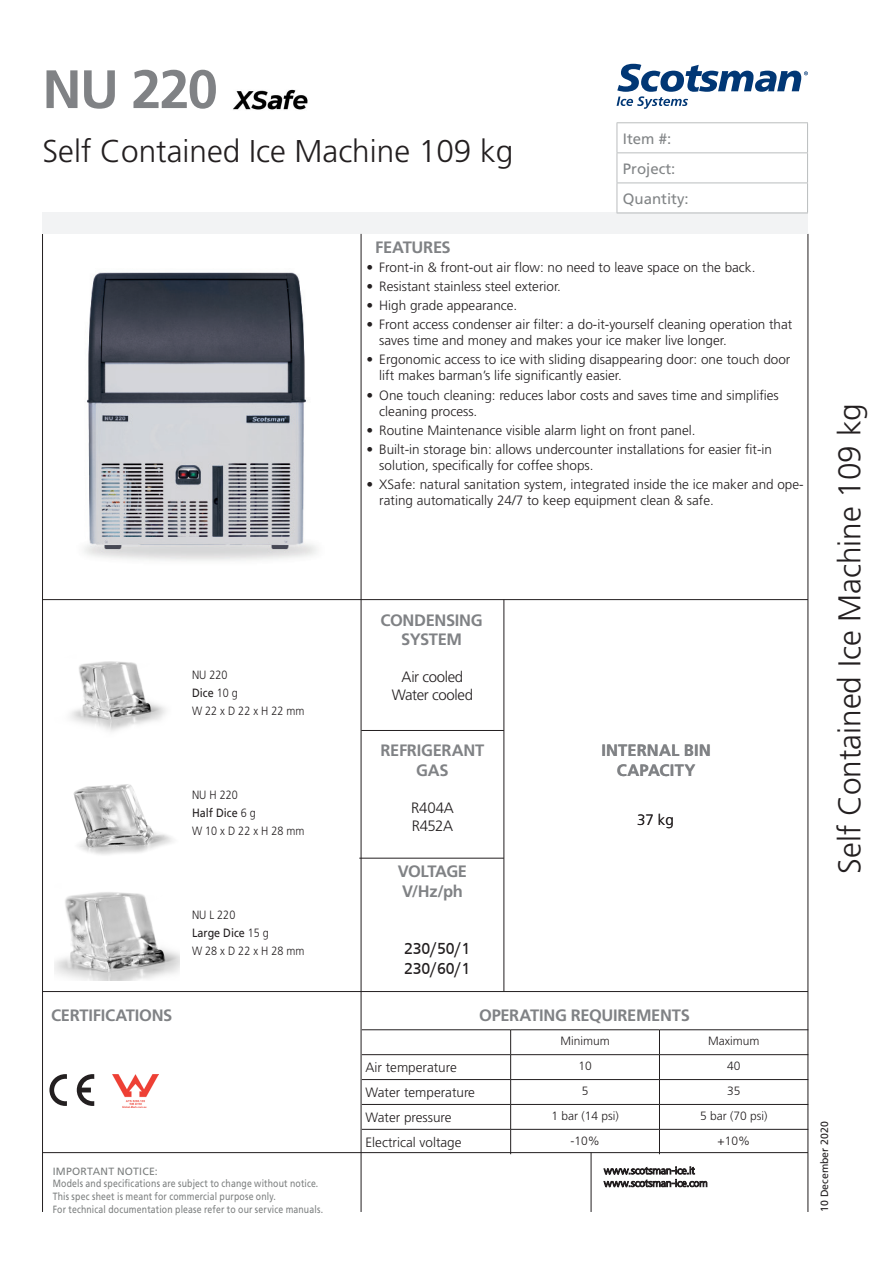
<style>
.page{position:relative;width:893px;height:1263px;background:#fff}
.page>*{position:absolute;margin:0;border:0;box-sizing:border-box;transform-origin:0 0}
.Note_fondo_pagina{font:700 54px "Frutiger";color:#808285}
.Sottotitolo{font:300 31.5px "Frutiger";color:#231f20}
.Note_fondo_pagina-2{font:700 16.5px/19.8px "Frutiger";letter-spacing:-.02em;color:#808285;text-align:center}
.Note_fondo_pagina-3{font:700 16.5px "Frutiger";letter-spacing:.01em;color:#808285}
.Note_fondo_pagina-4{font:16.5px/19.8px "Frutiger";letter-spacing:-.01em;color:#231f20}
.Note_fondo_pagina-5{font:300 15px/18px "Frutiger";letter-spacing:-.02em;color:#231f20}
.t1{font:15px/30px "Frutiger";color:#818486}
.t2{font:300 13.5px/16.2px "Frutiger";color:#231f20}
.t3{font:300 12px "Frutiger";color:#231f20;scale:.9 1}
.t4{font:300 12px "Frutiger";color:#231f20}
.t5{font:12px "Frutiger";color:#231f20;scale:.9 1}
.t6{font:10.5px/12.6px "Frutiger";letter-spacing:.02em;color:#7c7f7f}
.t7{font:10.5px "Frutiger";color:#231f20}
.s1{font-weight:300}
</style>
<div class="page">
<hr style="left:42px;top:234px;width:1px;height:978px;background:#231f20">
<hr style="left:808px;top:234px;width:1px;height:978px;background:#231f20">
<svg style="left:617px;top:64px;width:191px;height:45px"></svg>
<div style="left:43px;top:213px;width:765px;height:21px;background:#f2f3f4"></div>
<hr style="left:43px;top:599px;width:765px;height:1px;background:#231f20">
<hr style="left:361px;top:730px;width:143px;height:1px;background:#231f20">
<hr style="left:359px;top:858px;width:145px;height:1px;background:#231f20">
<hr style="left:504px;top:600px;width:1px;height:391px;background:#231f20">
<hr style="left:43px;top:991px;width:765px;height:1px;background:#231f20">
<hr style="left:591px;top:1152px;width:1px;height:60px;background:#231f20">
<svg style="left:603px;top:1166px;width:104px;height:21px"></svg>
<hr style="left:43px;top:1152px;width:765px;height:1px;background:#231f20">
<hr style="left:617px;top:122px;width:191px;height:1px;background:#babdbe">
<svg style="left:617px;top:123px;width:1px;height:29px"></svg>
<svg style="left:807px;top:123px;width:1px;height:29px"></svg>
<hr style="left:617px;top:152px;width:191px;height:1px;background:#babdbe">
<hr style="left:617px;top:153px;width:1px;height:30px;background:#babdbe">
<hr style="left:807px;top:153px;width:1px;height:30px;background:#babdbe">
<hr style="left:617px;top:183px;width:191px;height:1px;background:#babdbe">
<hr style="left:617px;top:183px;width:1px;height:30px;background:#babdbe">
<hr style="left:807px;top:183px;width:1px;height:30px;background:#babdbe">
<hr style="left:617px;top:213px;width:191px;height:1px;background:#babdbe">
<hr style="left:361px;top:234px;width:1px;height:978px;background:#231f20">
<img style="left:84px;top:272px;width:233px;height:289px">
<hr style="left:362px;top:1079px;width:149px;height:1px;background:#231f20">
<hr style="left:362px;top:1104px;width:149px;height:1px;background:#231f20">
<hr style="left:362px;top:1129px;width:149px;height:1px;background:#231f20">
<hr style="left:511px;top:1079px;width:148px;height:1px;background:#231f20">
<hr style="left:659px;top:1079px;width:149px;height:1px;background:#231f20">
<hr style="left:511px;top:1104px;width:148px;height:1px;background:#231f20">
<hr style="left:659px;top:1104px;width:149px;height:1px;background:#231f20">
<hr style="left:511px;top:1129px;width:148px;height:1px;background:#231f20">
<hr style="left:659px;top:1129px;width:149px;height:1px;background:#231f20">
<svg style="left:510px;top:1030px;width:1px;height:124px"></svg>
<svg style="left:659px;top:1030px;width:1px;height:124px"></svg>
<hr style="left:362px;top:1054px;width:149px;height:1px;background:#231f20">
<hr style="left:511px;top:1054px;width:148px;height:1px;background:#231f20">
<hr style="left:659px;top:1054px;width:149px;height:1px;background:#231f20">
<hr style="left:362px;top:1029px;width:149px;height:1px;background:#231f20">
<hr style="left:511px;top:1029px;width:148px;height:1px;background:#231f20">
<hr style="left:659px;top:1029px;width:149px;height:1px;background:#231f20">
<svg style="left:77px;top:1074px;width:17px;height:32px"></svg>
<svg style="left:49px;top:1074px;width:18px;height:32px"></svg>
<img style="left:112px;top:1074px;width:47px;height:34px">
<img style="left:70px;top:661px;width:96px;height:71px">
<img style="left:73px;top:784px;width:100px;height:71px">
<img style="left:54px;top:892px;width:125px;height:89px">
<img style="left:233px;top:89px;width:75px;height:21px">
<p class="Note_fondo_pagina" style="left:43px;top:58px;width:177px">NU 220</p>
<p class="Sottotitolo" style="left:43px;top:133px;width:472px">Self Contained Ice Machine 109 kg</p>
<p class="Note_fondo_pagina-2" style="left:375px;top:237px;width:77px">FEATURES</p>
<p class="t1" style="left:623px;top:123px;width:67px">Item #:<br>Project:<br>Quantity:</p>
<p class="t2" style="left:367px;top:259px;width:390px">• Front-in &amp; front-out air flow: no need to leave space on the back.</p>
<p class="t2" style="left:367px;top:278px;width:196px">• Resistant stainless steel exterior.</p>
<p class="t2" style="left:367px;top:297px;width:152px">• High grade appearance.</p>
<p class="t2" style="left:379px;top:316px;width:415px;text-indent:-13px">• Front access condenser air filter: a do-it-yourself cleaning operation that saves time and money and makes your ice maker live longer.</p>
<p class="t2" style="left:379px;top:351px;width:413px;text-indent:-13px">• Ergonomic access to ice with sliding disappearing door: one touch door lift makes barman’s life significantly easier.</p>
<p class="t2" style="left:379px;top:387px;width:401px;text-indent:-13px">• One touch cleaning: reduces labor costs and saves time and simplifies cleaning process.</p>
<p class="t2" style="left:367px;top:422px;width:331px">• Routine Maintenance visible alarm light on front panel.</p>
<p class="t2" style="left:379px;top:441px;width:394px;text-indent:-13px">• Built-in storage bin: allows undercounter installations for easier fit-in solution, specifically for coffee shops.</p>
<p class="t2" style="left:379px;top:476px;width:426px;text-indent:-13px">• XSafe: natural sanitation system, integrated inside the ice maker and ope&shy;rating automatically 24/7 to keep equipment clean &amp; safe.</p>
<p class="t3" style="left:192px;top:668px;width:41px">NU 220</p>
<p class="t5" style="left:192px;top:685px;width:52px">Dice <span class="s1">10 g</span></p>
<p class="t3" style="left:192px;top:704px;width:126px">W 22 x D 22 x H 22 mm</p>
<p class="t3" style="left:192px;top:788px;width:52px">NU H 220</p>
<p class="t5" style="left:192px;top:805px;width:72px">Half Dice <span class="s1">6 g</span></p>
<p class="t3" style="left:192px;top:824px;width:126px">W 10 x D 22 x H 28 mm</p>
<p class="t3" style="left:192px;top:908px;width:50px">NU L 220</p>
<p class="t5" style="left:192px;top:925px;width:87px">Large Dice <span class="s1">15 g</span></p>
<p class="t3" style="left:192px;top:944px;width:126px">W 28 x D 22 x H 28 mm</p>
<p class="Note_fondo_pagina-2" style="left:51px;top:1005px;width:123px">CERTIFICATIONS</p>
<p class="t6" style="left:53px;top:1165px;width:272px">IMPORTANT NOTICE:<br>Models and specifications are subject to change without notice.<br>This spec sheet is meant for commercial purpose only.<br>For technical documentation please refer to our service manuals.</p>
<p class="Note_fondo_pagina-2" style="left:380px;top:610px;width:104px">CONDENSING<br>SYSTEM</p>
<p class="Note_fondo_pagina-5" style="left:402px;top:668px;width:63px">Air cooled</p>
<p class="Note_fondo_pagina-5" style="left:392px;top:686px;width:83px">Water cooled</p>
<p class="Note_fondo_pagina-2" style="left:381px;top:741px;width:105px">REFRIGERANT<br>GAS</p>
<p class="Note_fondo_pagina-5" style="left:411px;top:799px;width:44px">R404A<br>R452A</p>
<p class="Note_fondo_pagina-2" style="left:398px;top:861px;width:71px;text-align:left">VOLTAGE<br>V/Hz/ph</p>
<p class="Note_fondo_pagina-4" style="left:404px;top:938px;width:68px">230/50/1<br>230/60/1</p>
<p class="Note_fondo_pagina-3" style="left:601px;top:741px;width:111px">INTERNAL BIN</p>
<p class="Note_fondo_pagina-3" style="left:617px;top:761px;width:80px">CAPACITY</p>
<p class="Note_fondo_pagina-5" style="left:637px;top:810px;width:38px">37 kg</p>
<p class="Note_fondo_pagina-2" style="left:479px;top:1005px;width:212px">OPERATING REQUIREMENTS</p>
<p class="t4" style="left:560px;top:1034px;width:51px">Minimum</p>
<p class="t4" style="left:708px;top:1034px;width:53px">Maximum</p>
<p class="t2" style="left:366px;top:1059px;width:93px">Air temperature</p>
<p class="t4" style="left:578px;top:1059px;width:15px">10</p>
<p class="t4" style="left:727px;top:1059px;width:15px">40</p>
<p class="t2" style="left:366px;top:1084px;width:111px">Water temperature</p>
<p class="t4" style="left:582px;top:1084px;width:8px">5</p>
<p class="t4" style="left:727px;top:1084px;width:15px">35</p>
<p class="t2" style="left:366px;top:1109px;width:88px">Water pressure</p>
<p class="t4" style="left:551px;top:1109px;width:69px">1 bar (14 psi)</p>
<p class="t4" style="left:700px;top:1109px;width:69px">5 bar (70 psi)</p>
<p class="t2" style="left:366px;top:1134px;width:97px">Electrical voltage</p>
<p class="t4" style="left:570px;top:1134px;width:31px">-10%</p>
<p class="t4" style="left:718px;top:1134px;width:34px">+10%</p>
<p class="Sottotitolo" style="left:832px;top:874px;width:472px;rotate:-90deg">Self Contained Ice Machine 109 kg</p>
<p class="t7" style="left:818px;top:1212px;width:92px;rotate:-90deg">10 December 2020</p>
</div>
